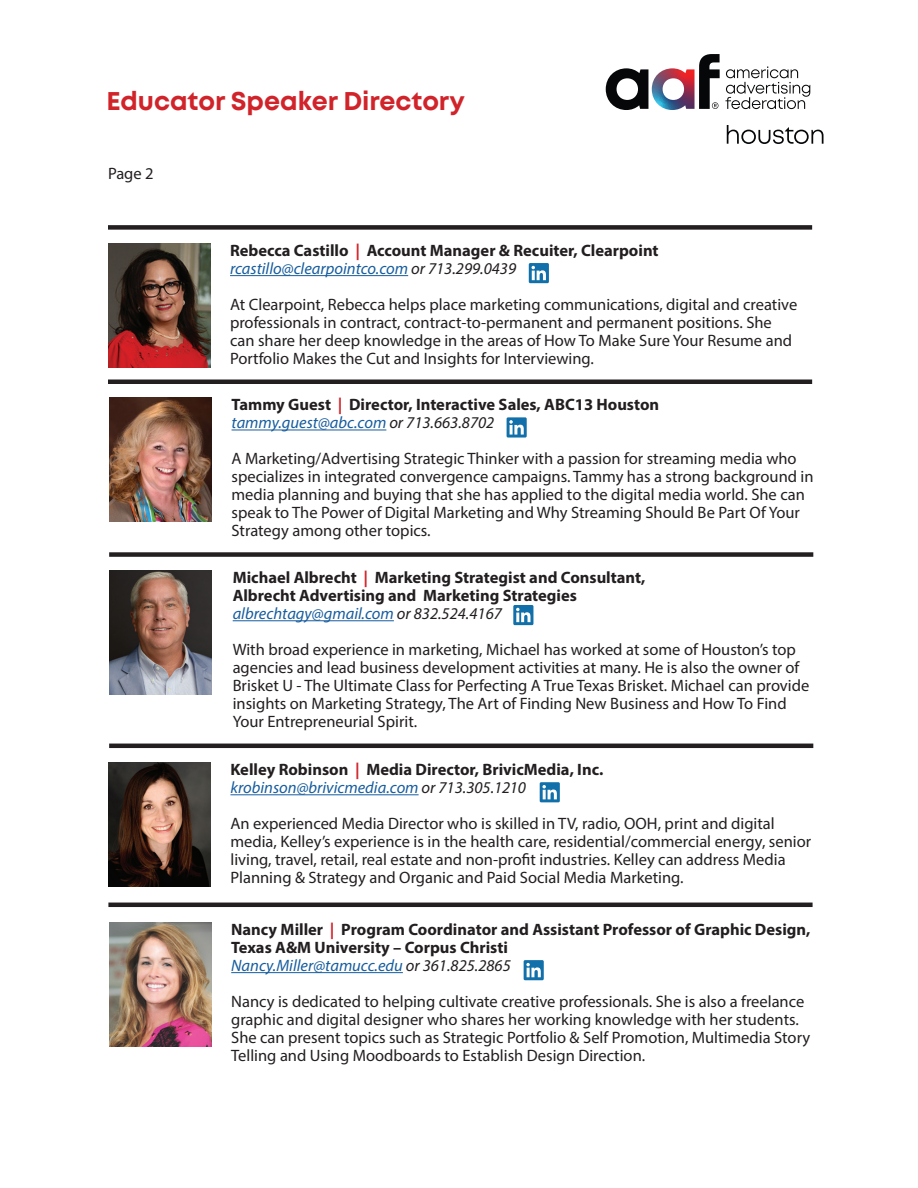
<style>
.page{position:relative;width:918px;height:1188px;background:#fff}
.page>*{position:absolute;margin:0;border:0;box-sizing:border-box;transform-origin:0 0}
.t1{font:700 25.5px "Mont";color:#d1232a}
.t2{font:16.5px/18px "Myriad Pro";color:#231f20}
.t3{font:700 16.5px/18px "Myriad Pro";color:#231f20}
.s1{color:#d1232a}
.s2{font-weight:400;font-style:italic;color:#175d9e}
.s3{font-weight:400;font-style:italic}
</style>
<div class="page">
<svg style="left:606px;top:54px;width:204px;height:56px"></svg>
<svg style="left:727px;top:125px;width:97px;height:19px"></svg>
<img style="left:108px;top:244px;width:102px;height:123px">
<div style="left:108px;top:225px;width:704px;height:5px;background:#231f20"></div>
<hr style="left:230px;top:275px;width:178px;height:1px;background:#175d9e">
<svg style="left:529px;top:263px;width:20px;height:20px"></svg>
<svg style="left:532px;top:266px;width:14px;height:14px"></svg>
<img style="left:110px;top:398px;width:102px;height:123px">
<hr style="left:108px;top:380px;width:704px;height:4px;background:#231f20">
<hr style="left:232px;top:430px;width:154px;height:1px;background:#175d9e">
<img style="left:109px;top:571px;width:103px;height:123px">
<div style="left:109px;top:552px;width:704px;height:5px;background:#231f20"></div>
<hr style="left:233px;top:620px;width:161px;height:1px;background:#175d9e">
<hr style="left:109px;top:744px;width:704px;height:4px;background:#231f20">
<div style="left:507px;top:417px;width:20px;height:21px;background:#1170a9"></div>
<svg style="left:509px;top:420px;width:15px;height:15px"></svg>
<svg style="left:513px;top:605px;width:20px;height:20px"></svg>
<svg style="left:516px;top:608px;width:14px;height:14px"></svg>
<img style="left:108px;top:763px;width:103px;height:123px">
<hr style="left:230px;top:794px;width:189px;height:1px;background:#175d9e">
<div style="left:540px;top:782px;width:20px;height:20px;background:#1170a9"></div>
<svg style="left:542px;top:785px;width:15px;height:14px"></svg>
<hr style="left:108px;top:903px;width:705px;height:4px;background:#231f20">
<img style="left:109px;top:923px;width:103px;height:123px">
<hr style="left:231px;top:972px;width:172px;height:1px;background:#175d9e">
<div style="left:524px;top:960px;width:20px;height:20px;background:#1170a9"></div>
<svg style="left:526px;top:963px;width:15px;height:14px"></svg>
<h1 class="t1" style="left:106px;top:88px;width:360px">Educator Speaker Directory</h1>
<p class="t2" style="left:108px;top:164px;width:47px">Page 2</p>
<p class="t3" style="left:230px;top:241px;width:430px">Rebecca Castillo <span class="s1">|</span> Account Manager &amp; Recuiter, Clearpoint <span class="s2">rcastillo@clearpointco.com</span> <span class="s3">or 713.299.0439</span></p>
<p class="t2" style="left:230px;top:295px;width:569px">At Clearpoint, Rebecca helps place marketing communications, digital and creative professionals in contract, contract-to-permanent and permanent positions. She can share her deep knowledge in the areas of How To Make Sure Your Resume and Portfolio Makes the Cut and Insights for Interviewing.</p>
<p class="t3" style="left:232px;top:395px;width:429px">Tammy Guest <span class="s1">|</span> Director, Interactive Sales, ABC13 Houston <span class="s2">tammy.guest@abc.com</span> <span class="s3">or 713.663.8702</span></p>
<p class="t2" style="left:232px;top:450px;width:584px">A Marketing/Advertising Strategic Thinker with a passion for streaming media who specializes in integrated convergence campaigns. Tammy has a strong background in media planning and buying that she has applied to the digital media world. She can speak to The Power of Digital Marketing and Why Streaming Should Be Part Of Your Strategy among other topics.</p>
<p class="t3" style="left:233px;top:568px;width:414px">Michael Albrecht <span class="s1">|</span> Marketing Strategist and Consultant,<br>Albrecht Advertising and Marketing Strategies <span class="s2">albrechtagy@gmail.com</span> <span class="s3">or 832.524.4167</span></p>
<p class="t2" style="left:233px;top:640px;width:578px">With broad experience in marketing, Michael has worked at some of Houston’s top agencies and lead business development activities at many. He is also the owner of Brisket U - The Ultimate Class for Perfecting A True Texas Brisket. Michael can provide insights on Marketing Strategy, The Art of Finding New Business and How To Find Your Entrepreneurial Spirit.</p>
<p class="t3" style="left:230px;top:760px;width:374px">Kelley Robinson <span class="s1">|</span> Media Director, BrivicMedia, Inc. <span class="s2">krobinson@brivicmedia.com</span> <span class="s3">or 713.305.1210</span></p>
<p class="t2" style="left:230px;top:814px;width:582px">An experienced Media Director who is skilled in TV, radio, OOH, print and digital media, Kelley’s experience is in the health care, residential/commercial energy, senior living, travel, retail, real estate and non-profit industries. Kelley can address Media Planning &amp; Strategy and Organic and Paid Social Media Marketing.</p>
<p class="t3" style="left:231px;top:920px;width:581px">Nancy Miller <span class="s1">|</span> Program Coordinator and Assistant Professor of Graphic Design,<br>Texas A&amp;M University – Corpus Christi<br><span class="s2">Nancy.Miller@tamucc.edu</span> <span class="s3">or 361.825.2865</span></p>
<p class="t2" style="left:231px;top:992px;width:581px">Nancy is dedicated to helping cultivate creative professionals. She is also a freelance graphic and digital designer who shares her working knowledge with her students.<br>She can present topics such as Strategic Portfolio &amp; Self Promotion, Multimedia Story Telling and Using Moodboards to Establish Design Direction.</p>
</div>
